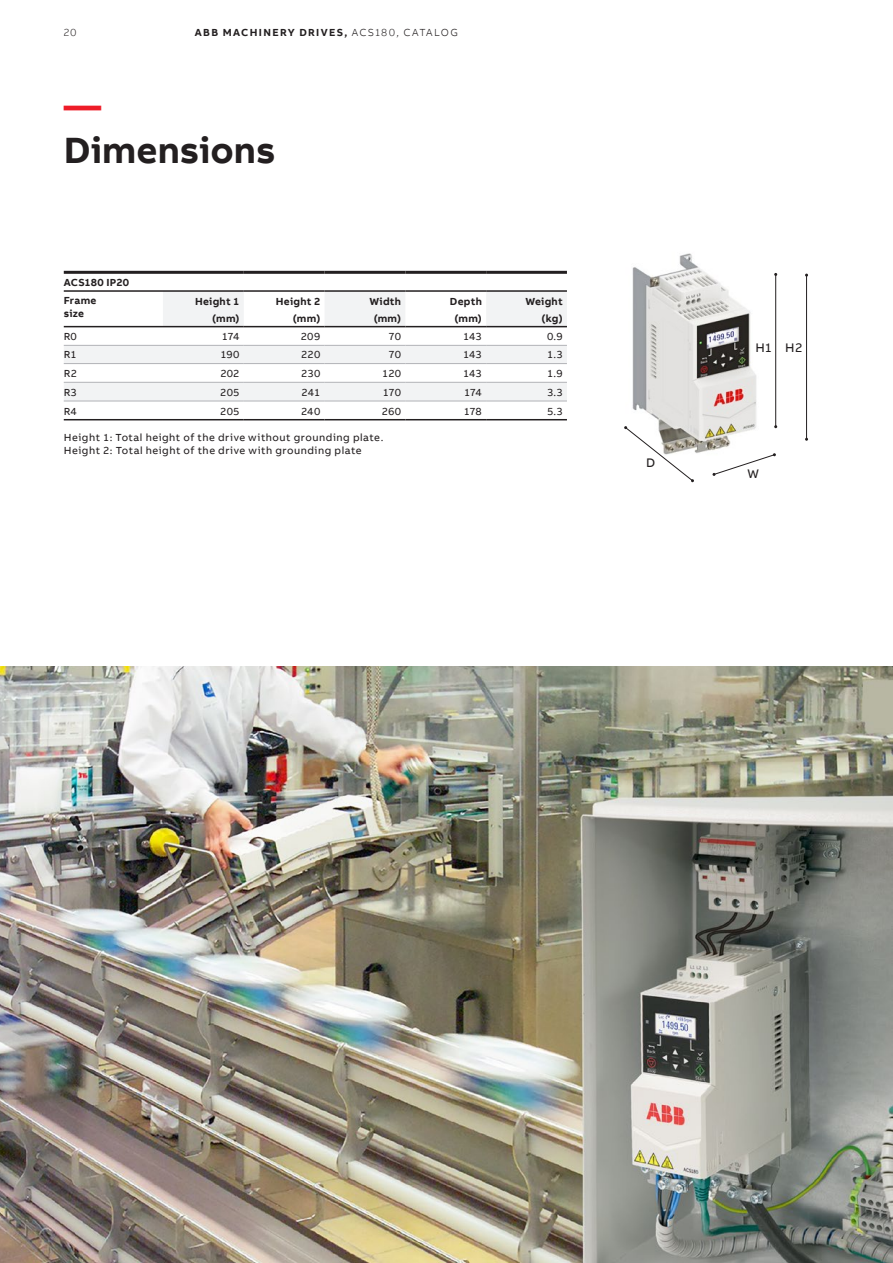
<style>
.page{position:relative;width:893px;height:1263px;background:#fff}
.page>*{position:absolute;margin:0;border:0;box-sizing:border-box;transform-origin:0 0}
.t1{font:700 37.5px "AB Bvoice";color:#231f20}
.t2{font:700 37.5px "AB Bvoice";color:#ee1c28}
.t3{font:12.75px "AB Bvoice";color:#231f20}
.t4{font:10.5px/13.5px "AB Bvoice";letter-spacing:.05em;color:#231f20}
.t5{font:700 10.5px/17.7px "AB Bvoice";letter-spacing:.03em;color:#231f20}
.t6{font:700 10.5px "AB Bvoice";letter-spacing:.13em;color:#231f20}
.t7{font:300 10.5px "AB Bvoice";color:#231f20}
.s1{font-weight:300}
</style>
<div class="page">
<svg style="left:163px;top:292px;width:404px;height:34px"></svg>
<svg style="left:64px;top:346px;width:503px;height:55px"></svg>
<hr style="left:64px;top:345px;width:99px;height:1px;background:#b2b3b7">
<hr style="left:64px;top:363px;width:99px;height:1px;background:#b2b3b7">
<hr style="left:64px;top:382px;width:99px;height:1px;background:#b2b3b7">
<hr style="left:64px;top:401px;width:99px;height:1px;background:#b2b3b7">
<hr style="left:163px;top:345px;width:81px;height:1px;background:#b2b3b7">
<hr style="left:244px;top:345px;width:81px;height:1px;background:#b2b3b7">
<hr style="left:163px;top:363px;width:81px;height:1px;background:#b2b3b7">
<hr style="left:244px;top:363px;width:81px;height:1px;background:#b2b3b7">
<hr style="left:163px;top:382px;width:81px;height:1px;background:#b2b3b7">
<hr style="left:244px;top:382px;width:81px;height:1px;background:#b2b3b7">
<hr style="left:163px;top:401px;width:81px;height:1px;background:#b2b3b7">
<hr style="left:244px;top:401px;width:81px;height:1px;background:#b2b3b7">
<hr style="left:325px;top:345px;width:80px;height:1px;background:#b2b3b7">
<hr style="left:325px;top:363px;width:80px;height:1px;background:#b2b3b7">
<hr style="left:325px;top:382px;width:80px;height:1px;background:#b2b3b7">
<hr style="left:325px;top:401px;width:80px;height:1px;background:#b2b3b7">
<hr style="left:405px;top:345px;width:81px;height:1px;background:#b2b3b7">
<hr style="left:405px;top:363px;width:81px;height:1px;background:#b2b3b7">
<hr style="left:405px;top:382px;width:81px;height:1px;background:#b2b3b7">
<hr style="left:405px;top:401px;width:81px;height:1px;background:#b2b3b7">
<hr style="left:486px;top:345px;width:81px;height:1px;background:#b2b3b7">
<hr style="left:486px;top:363px;width:81px;height:1px;background:#b2b3b7">
<hr style="left:486px;top:382px;width:81px;height:1px;background:#b2b3b7">
<hr style="left:486px;top:401px;width:81px;height:1px;background:#b2b3b7">
<hr style="left:64px;top:271px;width:99px;height:3px;background:#231f20">
<hr style="left:163px;top:271px;width:81px;height:3px;background:#231f20">
<hr style="left:244px;top:271px;width:81px;height:3px;background:#231f20">
<hr style="left:325px;top:271px;width:80px;height:3px;background:#231f20">
<hr style="left:405px;top:271px;width:81px;height:3px;background:#231f20">
<hr style="left:486px;top:271px;width:81px;height:3px;background:#231f20">
<hr style="left:64px;top:326px;width:99px;height:1px;background:#231f20">
<hr style="left:163px;top:326px;width:81px;height:1px;background:#231f20">
<hr style="left:244px;top:326px;width:81px;height:1px;background:#231f20">
<hr style="left:325px;top:326px;width:80px;height:1px;background:#231f20">
<hr style="left:405px;top:326px;width:81px;height:1px;background:#231f20">
<hr style="left:486px;top:326px;width:81px;height:1px;background:#231f20">
<hr style="left:64px;top:290px;width:99px;height:2px;background:#231f20">
<hr style="left:163px;top:290px;width:81px;height:2px;background:#231f20">
<hr style="left:244px;top:290px;width:81px;height:2px;background:#231f20">
<hr style="left:325px;top:290px;width:80px;height:2px;background:#231f20">
<hr style="left:405px;top:290px;width:81px;height:2px;background:#231f20">
<hr style="left:486px;top:290px;width:81px;height:2px;background:#231f20">
<hr style="left:64px;top:419px;width:99px;height:1px;background:#231f20">
<hr style="left:163px;top:419px;width:81px;height:1px;background:#231f20">
<hr style="left:244px;top:419px;width:81px;height:1px;background:#231f20">
<hr style="left:325px;top:419px;width:80px;height:1px;background:#231f20">
<hr style="left:405px;top:419px;width:81px;height:1px;background:#231f20">
<hr style="left:486px;top:419px;width:81px;height:1px;background:#231f20">
<img style="left:0;top:666px;width:893px;height:597px">
<img style="left:632px;top:253px;width:145px;height:200px">
<hr style="left:775px;top:274px;width:1px;height:153px;background:#231f20">
<svg style="left:624px;top:426px;width:70px;height:56px"></svg>
<svg style="left:712px;top:453px;width:64px;height:23px"></svg>
<hr style="left:806px;top:275px;width:1px;height:164px;background:#231f20">
<p class="t7" style="left:64px;top:26px;width:14px">20</p>
<p class="t6" style="left:195px;top:25px;width:264px">ABB MACHINERY DRIVES, <span class="s1">ACS180, CATALOG</span></p>
<h1 class="t2" style="left:64px;top:81px;width:39px">—</h1>
<h1 class="t1" style="left:64px;top:126px;width:213px">Dimensions</h1>
<p class="t5" style="left:64px;top:273px;width:67px">ACS180 IP20<br>Frame</p>
<p class="t5" style="left:64px;top:305px;width:22px">size</p>
<p class="t5" style="left:195px;top:292px;width:46px">Height 1</p>
<p class="t5" style="left:276px;top:292px;width:46px">Height 2</p>
<p class="t5" style="left:370px;top:292px;width:33px">Width</p>
<p class="t5" style="left:450px;top:292px;width:34px">Depth</p>
<p class="t5" style="left:525px;top:292px;width:39px">Weight</p>
<p class="t5" style="left:212px;top:309px;width:29px">(mm)</p>
<p class="t5" style="left:293px;top:309px;width:29px">(mm)</p>
<p class="t5" style="left:374px;top:309px;width:29px">(mm)</p>
<p class="t5" style="left:455px;top:309px;width:29px">(mm)</p>
<p class="t5" style="left:541px;top:309px;width:23px">(kg)</p>
<p class="t4" style="left:64px;top:330px;width:15px">R0</p>
<p class="t4" style="left:222px;top:330px;width:19px">174</p>
<p class="t4" style="left:301px;top:330px;width:21px">209</p>
<p class="t4" style="left:389px;top:330px;width:14px">70</p>
<p class="t4" style="left:463px;top:330px;width:20px">143</p>
<p class="t4" style="left:547px;top:330px;width:17px">0.9</p>
<p class="t4" style="left:64px;top:348px;width:14px">R1</p>
<p class="t4" style="left:220px;top:348px;width:21px">190</p>
<p class="t4" style="left:301px;top:348px;width:21px">220</p>
<p class="t4" style="left:389px;top:348px;width:14px">70</p>
<p class="t4" style="left:463px;top:348px;width:20px">143</p>
<p class="t4" style="left:547px;top:348px;width:17px">1.3</p>
<p class="t4" style="left:64px;top:367px;width:15px">R2</p>
<p class="t4" style="left:220px;top:367px;width:21px">202</p>
<p class="t4" style="left:301px;top:367px;width:21px">230</p>
<p class="t4" style="left:382px;top:367px;width:20px">120</p>
<p class="t4" style="left:463px;top:367px;width:20px">143</p>
<p class="t4" style="left:547px;top:367px;width:17px">1.9</p>
<p class="t4" style="left:64px;top:386px;width:15px">R3</p>
<p class="t4" style="left:220px;top:386px;width:21px">205</p>
<p class="t4" style="left:302px;top:386px;width:20px">241</p>
<p class="t4" style="left:383px;top:386px;width:20px">170</p>
<p class="t4" style="left:464px;top:386px;width:19px">174</p>
<p class="t4" style="left:547px;top:386px;width:17px">3.3</p>
<p class="t4" style="left:64px;top:404px;width:14px">R4</p>
<p class="t4" style="left:220px;top:404px;width:21px">205</p>
<p class="t4" style="left:301px;top:404px;width:21px">240</p>
<p class="t4" style="left:382px;top:404px;width:21px">260</p>
<p class="t4" style="left:464px;top:404px;width:20px">178</p>
<p class="t4" style="left:547px;top:404px;width:17px">5.3</p>
<p class="t4" style="left:64px;top:430px;width:321px">Height 1: Total height of the drive without grounding plate.<br>Height 2: Total height of the drive with grounding plate</p>
<p class="t3" style="left:646px;top:455px;width:11px">D</p>
<p class="t3" style="left:755px;top:340px;width:17px">H1</p>
<p class="t3" style="left:785px;top:340px;width:18px">H2</p>
<p class="t3" style="left:748px;top:466px;width:13px">W</p>
</div>
